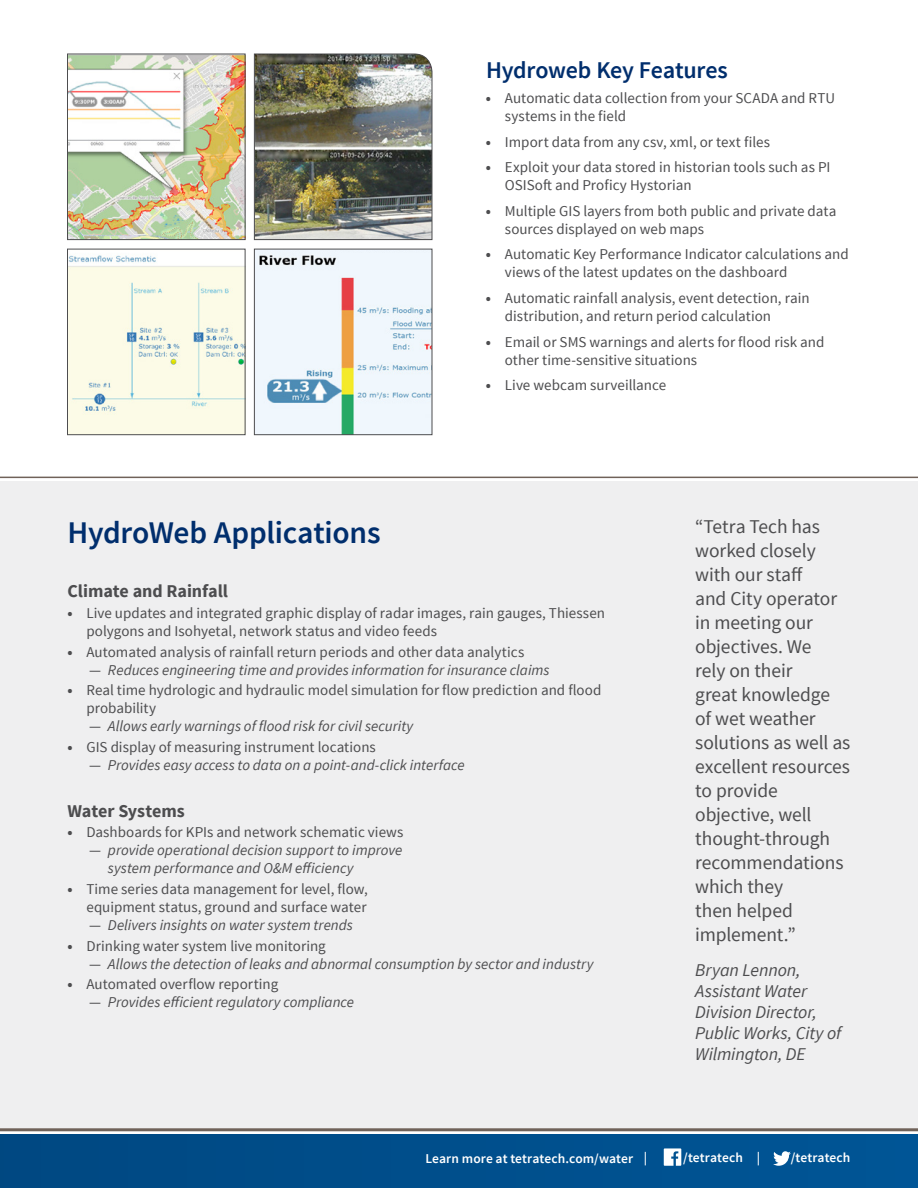
<style>
.page{position:relative;width:918px;height:1188px;background:#fff}
.page>*{position:absolute;margin:0;border:0;box-sizing:border-box;transform-origin:0 0}
.t1{font:600 31.5px "Source Sans Pro";letter-spacing:-.005em;color:#002e6d}
.t2{font:600 24px "Source Sans Pro";letter-spacing:-.01em;color:#002e6d}
.t3{font:19.5px/24px "Source Sans Pro";letter-spacing:-.005em;color:#4d4d4f}
.t4{font:italic 18px/21px "Source Sans Pro";letter-spacing:-.01em;color:#4d4d4f}
.t5{font:700 18px "Source Sans Pro";letter-spacing:-.005em;color:#4d4d4f}
.t6{font:15px/18px "Source Sans Pro";color:#4d4d4f}
.t7{font:italic 15px/18px "Source Sans Pro";color:#4d4d4f}
.t8{font:600 13.5px "Source Sans Pro";letter-spacing:.005em;color:#fff}
.s1{font-weight:700}
.s2{font-style:normal}
</style>
<div class="page">
<div style="left:0;top:1134px;width:918px;height:54px;background:#004f8c"></div>
<div style="left:0;top:481px;width:918px;height:648px;background:#efeff0"></div>
<hr style="left:0;top:1128px;width:918px;height:3px;background:#706259">
<hr style="left:0;top:477px;width:918px;height:1px;background:#706259">
<svg style="left:664px;top:1148px;width:17px;height:18px"></svg>
<svg style="left:773px;top:1151px;width:18px;height:15px"></svg>
<img style="left:69px;top:56px;width:174px;height:182px">
<div style="left:67px;top:54px;width:178px;height:186px;border:1px solid #4d4d4f"></div>
<img style="left:254px;top:54px;width:178px;height:186px">
<img style="left:69px;top:255px;width:174px;height:178px">
<div style="left:67px;top:249px;width:178px;height:186px;border:1px solid #4d4d4f"></div>
<img style="left:256px;top:251px;width:174px;height:182px">
<div style="left:254px;top:249px;width:178px;height:186px;border:1px solid #4d4d4f"></div>
<h2 class="t2" style="left:486px;top:55px;width:243px">Hydroweb Key Features</h2>
<p class="t6" style="left:505px;top:89px;width:332px;text-indent:-19px"><span class="s1">•</span> Automatic data collection from your SCADA and RTU systems in the field</p>
<p class="t6" style="left:486px;top:133px;width:286px"><span class="s1">•</span> Import data from any csv, xml, or text files</p>
<p class="t6" style="left:505px;top:159px;width:327px;text-indent:-19px"><span class="s1">•</span> Exploit your data stored in historian tools such as PI<br>OSISoft and Proficy Hystorian</p>
<p class="t6" style="left:505px;top:202px;width:333px;text-indent:-19px"><span class="s1">•</span> Multiple GIS layers from both public and private data sources displayed on web maps</p>
<p class="t6" style="left:505px;top:246px;width:345px;text-indent:-19px"><span class="s1">•</span> Automatic Key Performance Indicator calculations and views of the latest updates on the dashboard</p>
<p class="t6" style="left:505px;top:289px;width:306px;text-indent:-19px"><span class="s1">•</span> Automatic rainfall analysis, event detection, rain distribution, and return period calculation</p>
<p class="t6" style="left:505px;top:333px;width:321px;text-indent:-19px"><span class="s1">•</span> Email or SMS warnings and alerts for flood risk and other time-sensitive situations</p>
<p class="t6" style="left:486px;top:376px;width:182px"><span class="s1">•</span> Live webcam surveillance</p>
<h1 class="t1" style="left:68px;top:512px;width:315px">HydroWeb Applications</h1>
<p class="t5" style="left:68px;top:580px;width:162px">Climate and Rainfall</p>
<p class="t6" style="left:86px;top:604px;width:520px;text-indent:-19px"><span class="s1">•</span> Live updates and integrated graphic display of radar images, rain gauges, Thiessen polygons and Isohyetal, network status and video feeds</p>
<p class="t6" style="left:67px;top:643px;width:458px"><span class="s1">•</span> Automated analysis of rainfall return periods and other data analytics</p>
<p class="t7" style="left:89px;top:661px;width:462px"><span class="s2">—</span> Reduces engineering time and provides information for insurance claims</p>
<p class="t6" style="left:86px;top:682px;width:516px;text-indent:-19px"><span class="s1">•</span> Real time hydrologic and hydraulic model simulation for flow prediction and flood probability</p>
<p class="t7" style="left:89px;top:717px;width:326px"><span class="s2">—</span> Allows early warnings of flood risk for civil security</p>
<p class="t6" style="left:67px;top:738px;width:310px"><span class="s1">•</span> GIS display of measuring instrument locations</p>
<p class="t7" style="left:89px;top:756px;width:377px"><span class="s2">—</span> Provides easy access to data on a point-and-click interface</p>
<p class="t5" style="left:68px;top:799px;width:119px">Water Systems</p>
<p class="t6" style="left:67px;top:824px;width:337px"><span class="s1">•</span> Dashboards for KPIs and network schematic views</p>
<p class="t7" style="left:108px;top:841px;width:296px;text-indent:-19px"><span class="s2">—</span> provide operational decision support to improve system performance and O&amp;M efficiency</p>
<p class="t6" style="left:67px;top:880px;width:302px;text-align:right"><span class="s1">•</span> Time series data management for level, flow, equipment status, ground and surface water</p>
<p class="t7" style="left:89px;top:916px;width:265px"><span class="s2">—</span> Delivers insights on water system trends</p>
<p class="t6" style="left:67px;top:937px;width:260px"><span class="s1">•</span> Drinking water system live monitoring</p>
<p class="t7" style="left:89px;top:955px;width:506px"><span class="s2">—</span> Allows the detection of leaks and abnormal consumption by sector and industry</p>
<p class="t6" style="left:67px;top:976px;width:212px"><span class="s1">•</span> Automated overflow reporting</p>
<p class="t7" style="left:89px;top:993px;width:267px"><span class="s2">—</span> Provides efficient regulatory compliance</p>
<p class="t3" style="left:695px;top:515px;width:157px">“Tetra Tech has worked closely with our staff<br>and City operator in meeting our objectives. We<br>rely on their<br>great knowledge of wet weather solutions as well as excellent resources to provide objective, well thought-through recommendations which they<br>then helped implement.”</p>
<p class="t4" style="left:695px;top:959px;width:148px">Bryan Lennon,<br>Assistant Water<br>Division Director,<br>Public Works, City of<br>Wilmington, DE</p>
<p class="t8" style="left:425px;top:1150px;width:209px">Learn more at tetratech.com/water</p>
<p class="t8" style="left:644px;top:1149px;width:5px">|</p>
<p class="t8" style="left:683px;top:1149px;width:79px">/tetratech |</p>
<p class="t8" style="left:791px;top:1149px;width:61px">/tetratech</p>
</div>
